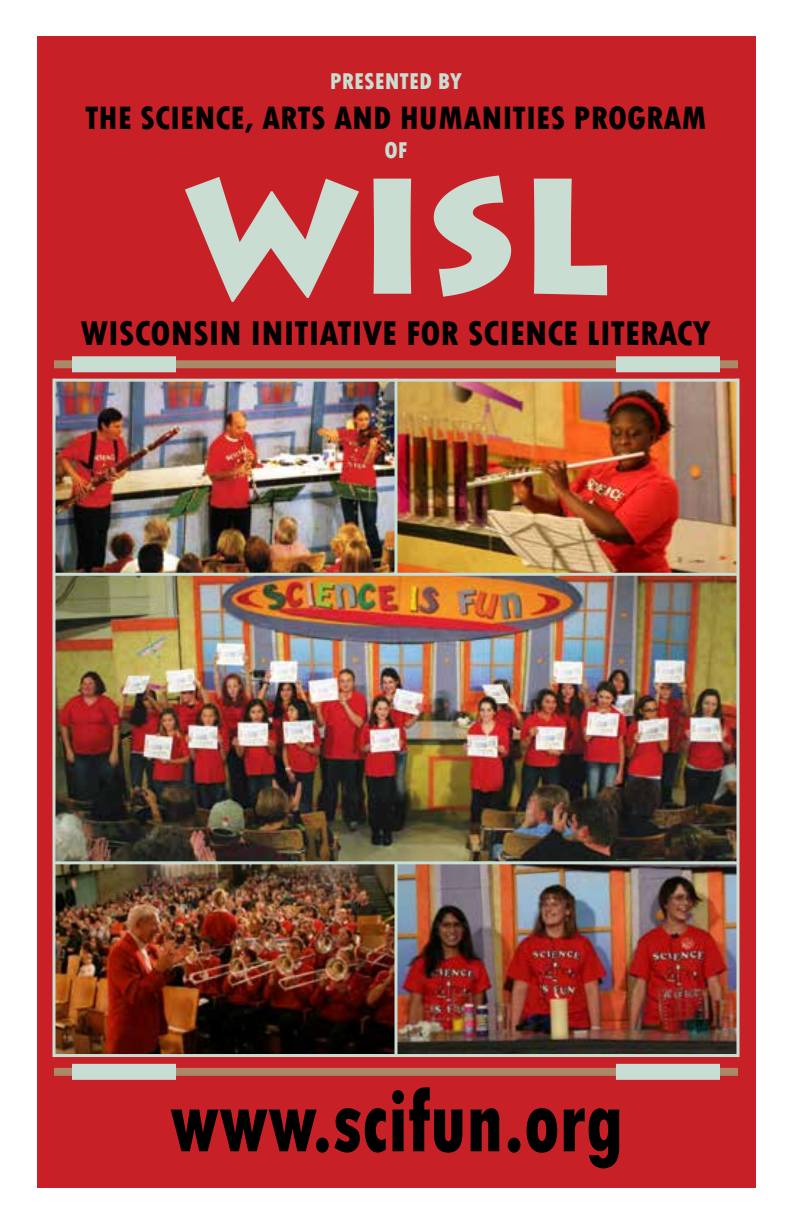
<style>
.page{position:relative;width:792px;height:1224px;background:#fff}
.page>*{position:absolute;margin:0;border:0;box-sizing:border-box;transform-origin:0 0}
.t1{font:800 condensed 92.8px "Tw Cen";color:#000;scale:.84 1}
.t2{font:800 condensed 36px "Tw Cen";color:#000}
.t3{font:800 condensed 34px "Tw Cen";color:#000}
.t4{font:800 condensed 24px "Tw Cen";color:#c9ddd2}
</style>
<div class="page">
<div style="left:37px;top:36px;width:719px;height:1152px;background:#c72127"></div>
<svg style="left:185px;top:177px;width:174px;height:125px"></svg>
<div style="left:374px;top:179px;width:37px;height:115px;background:#c9ddd2"></div>
<svg style="left:434px;top:176px;width:77px;height:121px"></svg>
<svg style="left:534px;top:179px;width:73px;height:116px"></svg>
<img style="left:56px;top:382px;width:680px;height:672px">
<div style="left:54px;top:360px;width:684px;height:8px;background:#aa8868"></div>
<div style="left:72px;top:356px;width:104px;height:16px;background:#c9ddd2"></div>
<div style="left:616px;top:356px;width:104px;height:16px;background:#c9ddd2"></div>
<div style="left:54px;top:1068px;width:684px;height:8px;background:#aa8868"></div>
<div style="left:72px;top:1064px;width:104px;height:16px;background:#c9ddd2"></div>
<div style="left:616px;top:1064px;width:104px;height:16px;background:#c9ddd2"></div>
<hr style="left:54px;top:379px;width:684px;height:3px;background:#c9ddd2">
<hr style="left:54px;top:573px;width:684px;height:3px;background:#c9ddd2">
<hr style="left:54px;top:861px;width:684px;height:3px;background:#c9ddd2">
<hr style="left:54px;top:1054px;width:684px;height:3px;background:#c9ddd2">
<svg style="left:52px;top:379px;width:4px;height:678px;background:#bcb4a9"></svg>
<svg style="left:736px;top:379px;width:4px;height:678px;background:#c2b8ac"></svg>
<svg style="left:394px;top:381px;width:4px;height:192px"></svg>
<svg style="left:394px;top:864px;width:4px;height:190px"></svg>
<p class="t4" style="left:330px;top:67px;width:24px">PRESENTE</p>
<p class="t4" style="left:419px;top:67px;width:45px">D BY</p>
<p class="t3" style="left:85px;top:98px;width:71px">THE SCIENCE</p>
<p class="t3" style="left:245px;top:98px;width:35px">, ARTS</p>
<p class="t3" style="left:334px;top:98px;width:121px">AND HUMANITIES</p>
<p class="t3" style="left:574px;top:98px;width:93px">PROGRAM</p>
<p class="t4" style="left:385px;top:136px;width:12px">OF</p>
<p class="t2" style="left:81px;top:312px;width:19px">WISCONSIN</p>
<p class="t2" style="left:251px;top:312px;width:15px">INITIATI</p>
<p class="t2" style="left:362px;top:312px;width:62px">VE FOR</p>
<p class="t2" style="left:468px;top:312px;width:17px">SCIENCE</p>
<p class="t2" style="left:587px;top:312px;width:16px">LITERAC</p>
<p class="t2" style="left:693px;top:312px;width:20px">Y</p>
<h1 class="t1" style="left:170px;top:1067px;width:541px">WWW.SCIFUN.ORG</h1>
</div>
